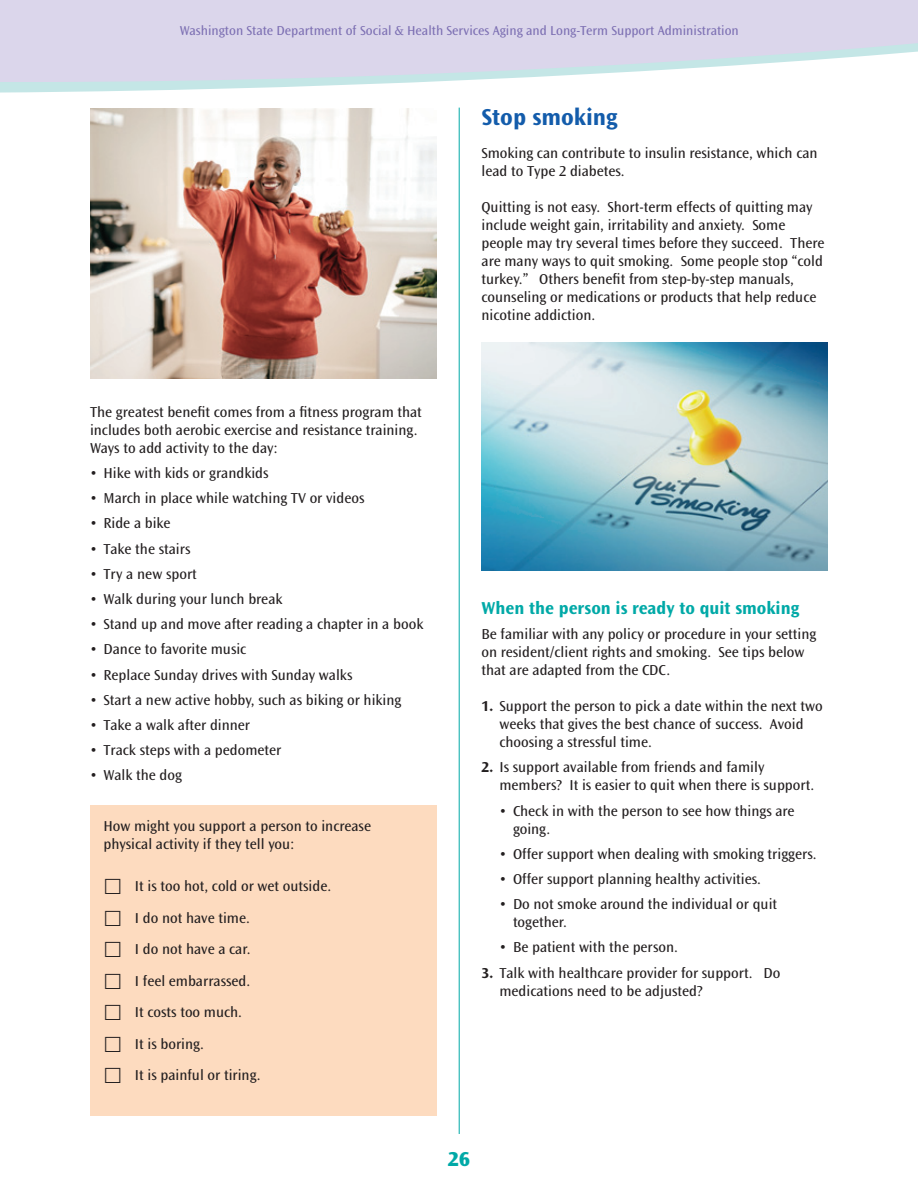
<style>
.page{position:relative;width:918px;height:1188px;background:#fff}
.page>*{position:absolute;margin:0;border:0;box-sizing:border-box;transform-origin:0 0}
.t1{font:700 24px "Ocean Sans Std";color:#135cab}
.t2{font:800 21px "Ocean Sans Std";color:#00a9a7}
.t3{font:700 18px "Ocean Sans Std";color:#00a9a7}
.t4{font:15px/18px "Ocean Sans Std";color:#231f20}
.t5{font:13.5px "Ocean Sans Std";color:#7d70b3}
.s1{font-weight:700}
</style>
<div class="page">
<div style="left:90px;top:806px;width:346px;height:310px;background:#fddbbf"></div>
<hr style="left:459px;top:108px;width:1px;height:1026px;background:#00a9a7">
<svg style="left:0;top:0;width:918px;height:145px;fill:#dbd6eb"></svg>
<img style="left:90px;top:108px;width:346px;height:270px">
<img style="left:482px;top:342px;width:346px;height:228px">
<p class="t5" style="left:180px;top:23px;width:561px">Washington State Department of Social &amp; Health Services Aging and Long-Term Support Administration</p>
<p class="t1" style="left:482px;top:104px;width:138px">Stop smoking</p>
<p class="t4" style="left:482px;top:144px;width:338px">Smoking can contribute to insulin resistance, which can lead to Type 2 diabetes.</p>
<p class="t4" style="left:482px;top:198px;width:345px">Quitting is not easy. Short-term effects of quitting may include weight gain, irritability and anxiety. Some people may try several times before they succeed. There are many ways to quit smoking. Some people stop “cold turkey.” Others benefit from step-by-step manuals, counseling or medications or products that help reduce nicotine addiction.</p>
<p class="t4" style="left:90px;top:403px;width:333px">The greatest benefit comes from a fitness program that includes both aerobic exercise and resistance training.</p>
<p class="t4" style="left:90px;top:439px;width:189px">Ways to add activity to the day:</p>
<p class="t4" style="left:90px;top:464px;width:180px">• Hike with kids or grandkids</p>
<p class="t4" style="left:90px;top:490px;width:276px">• March in place while watching TV or videos</p>
<p class="t4" style="left:90px;top:515px;width:82px">• Ride a bike</p>
<p class="t4" style="left:90px;top:540px;width:102px">• Take the stairs</p>
<p class="t4" style="left:90px;top:565px;width:108px">• Try a new sport</p>
<p class="t4" style="left:90px;top:590px;width:194px">• Walk during your lunch break</p>
<p class="t4" style="left:90px;top:616px;width:335px">• Stand up and move after reading a chapter in a book</p>
<p class="t4" style="left:90px;top:641px;width:158px">• Dance to favorite music</p>
<p class="t4" style="left:90px;top:666px;width:264px">• Replace Sunday drives with Sunday walks</p>
<p class="t4" style="left:90px;top:691px;width:313px">• Start a new active hobby, such as biking or hiking</p>
<p class="t4" style="left:90px;top:716px;width:162px">• Take a walk after dinner</p>
<p class="t4" style="left:90px;top:742px;width:193px">• Track steps with a pedometer</p>
<p class="t4" style="left:90px;top:767px;width:94px">• Walk the dog</p>
<p class="t4" style="left:104px;top:817px;width:269px">How might you support a person to increase physical activity if they tell you:</p>
<p class="t4" style="left:135px;top:877px;width:198px">It is too hot, cold or wet outside.</p>
<p class="t4" style="left:135px;top:909px;width:116px">I do not have time.</p>
<p class="t4" style="left:135px;top:940px;width:117px">I do not have a car.</p>
<p class="t4" style="left:135px;top:972px;width:117px">I feel embarrassed.</p>
<p class="t4" style="left:135px;top:1003px;width:109px">It costs too much.</p>
<p class="t4" style="left:135px;top:1035px;width:71px">It is boring.</p>
<p class="t4" style="left:135px;top:1066px;width:127px">It is painful or tiring.</p>
<p class="t3" style="left:482px;top:598px;width:319px">When the person is ready to quit smoking</p>
<p class="t4" style="left:482px;top:626px;width:336px">Be familiar with any policy or procedure in your setting on resident/client rights and smoking. See tips below that are adapted from the CDC.</p>
<p class="t4" style="left:500px;top:698px;width:325px;text-indent:-18px"><span class="s1">1.</span> Support the person to pick a date within the next two weeks that gives the best chance of success. Avoid choosing a stressful time.</p>
<p class="t4" style="left:500px;top:759px;width:316px;text-indent:-18px"><span class="s1">2.</span> Is support available from friends and family members? It is easier to quit when there is support.</p>
<p class="t4" style="left:513px;top:802px;width:283px;text-indent:-14px">• Check in with the person to see how things are going.</p>
<p class="t4" style="left:500px;top:845px;width:319px">• Offer support when dealing with smoking triggers.</p>
<p class="t4" style="left:500px;top:870px;width:263px">• Offer support planning healthy activities.</p>
<p class="t4" style="left:513px;top:896px;width:266px;text-indent:-14px">• Do not smoke around the individual or quit together.</p>
<p class="t4" style="left:500px;top:939px;width:180px">• Be patient with the person.</p>
<p class="t4" style="left:500px;top:964px;width:282px;text-indent:-18px"><span class="s1">3.</span> Talk with healthcare provider for support. Do medications need to be adjusted?</p>
<h2 class="t2" style="left:448px;top:1147px;width:24px">26</h2>
</div>
